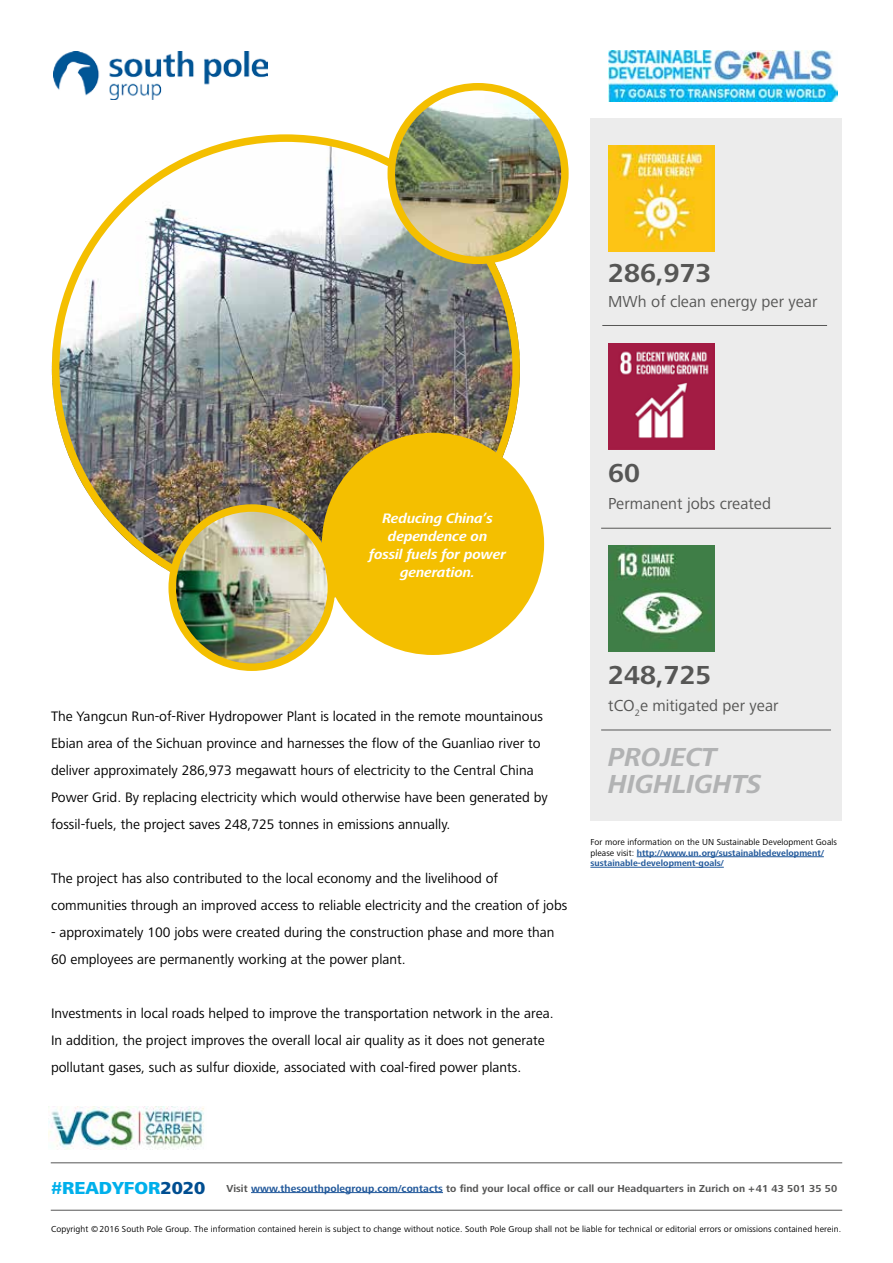
<style>
.page{position:relative;width:893px;height:1263px;background:#fff}
.page>*{position:absolute;margin:0;border:0;box-sizing:border-box;transform-origin:0 0}
.t1{font:italic 700 27px/27px "Frutiger Next LT";color:#b1b2b3}
.Page_Header{font:700 27px "Frutiger Next LT";color:#565655}
.t2{font:800 18px "Frutiger Next LT";color:#00b0eb}
.Page_Header-2{font:16.5px "Frutiger Next LT";color:#565655}
.t3{font:14.25px/27px "Frutiger Next LT";color:#000}
.t4{font:italic 700 14.25px/18px "Frutiger Next LT";letter-spacing:-.01em;color:#fff;text-align:center}
.t5{font:700 10.5px "Frutiger Next LT";letter-spacing:.01em;color:#565655}
.t6{font:9px "Frutiger Next LT";letter-spacing:.01em;color:#000}
.t7{font:700 9px/10.5px "Frutiger Next LT";letter-spacing:.01em;color:#22599b}
.s1{font-weight:400;color:#000}
.s2{color:#004e91}
.s3{color:#22599b}
</style>
<div class="page">
<div style="left:590px;top:118px;width:252px;height:702px;background:#ececec"></div>
<img style="left:52px;top:140px;width:468px;height:462px">
<hr style="left:602px;top:325px;width:225px;height:1px;background:#565655">
<hr style="left:601px;top:528px;width:230px;height:1px;background:#565655">
<hr style="left:601px;top:730px;width:230px;height:1px;background:#565655">
<hr style="left:51px;top:1162px;width:791px;height:1px;background:#565655">
<hr style="left:51px;top:1210px;width:791px;height:1px;background:#565655">
<img style="left:53px;top:51px;width:215px;height:49px">
<img style="left:608px;top:51px;width:230px;height:51px">
<hr style="left:637px;top:856px;width:187px;height:1px;background:#22599b">
<hr style="left:590px;top:867px;width:134px;height:1px;background:#22599b">
<div style="left:326px;top:436px;width:214px;height:215px;background:#f4bf00;border-radius:50%"></div>
<div style="left:322px;top:433px;width:222px;height:222px;border:8px solid #f4bf00;border-radius:50%"></div>
<img style="left:391px;top:87px;width:174px;height:173px;border-radius:87px">
<div style="left:387px;top:83px;width:182px;height:181px;border:8px solid #f4bf00;border-radius:50%"></div>
<img style="left:172px;top:508px;width:159px;height:159px;border-radius:80px">
<div style="left:168px;top:504px;width:167px;height:167px;border:8px solid #f4bf00;border-radius:50%"></div>
<hr style="left:251px;top:1192px;width:192px;height:1px;background:#22599b">
<img style="left:608px;top:145px;width:106px;height:106px">
<img style="left:608px;top:343px;width:106px;height:106px">
<img style="left:608px;top:545px;width:106px;height:106px">
<img style="left:48px;top:1107px;width:156px;height:43px">
<p class="Page_Header" style="left:608px;top:258px;width:105px">286,973</p>
<p class="Page_Header-2" style="left:608px;top:293px;width:211px">MWh of clean energy per year</p>
<p class="t4" style="left:369px;top:510px;width:138px">Reducing China’s dependence on<br>fossil fuels for power generation.</p>
<p class="Page_Header" style="left:608px;top:458px;width:33px">60</p>
<p class="Page_Header-2" style="left:608px;top:494px;width:164px">Permanent jobs created</p>
<p class="t3" style="left:51px;top:703px;width:498px">The Yangcun Run-of-River Hydropower Plant is located in the remote mountainous Ebian area of the Sichuan province and harnesses the flow of the Guanliao river to deliver approximately 286,973 megawatt hours of electricity to the Central China Power Grid. By replacing electricity which would otherwise have been generated by fossil-fuels, the project saves 248,725 tonnes in emissions annually.</p>
<p class="t3" style="left:51px;top:865px;width:518px">The project has also contributed to the local economy and the livelihood of communities through an improved access to reliable electricity and the creation of jobs</p>
<p class="t3" style="left:51px;top:919px;width:505px">- approximately 100 jobs were created during the construction phase and more than<br>60 employees are permanently working at the power plant.</p>
<p class="t3" style="left:51px;top:1000px;width:504px">Investments in local roads helped to improve the transportation network in the area.<br>In addition, the project improves the overall local air quality as it does not generate pollutant gases, such as sulfur dioxide, associated with coal-fired power plants.</p>
<p class="Page_Header" style="left:608px;top:660px;width:105px">248,725</p>
<p class="Page_Header-2" style="left:608px;top:696px;width:172px">tCO<sub>2</sub>e mitigated per year</p>
<p class="t1" style="left:608px;top:744px;width:155px">PROJECT<br>HIGHLIGHTS</p>
<p class="t7" style="left:590px;top:837px;width:248px"><span class="s1">For more information on the UN Sustainable Development Goals please visit:</span> http://www.un.org/sustainabledevelopment/ sustainable-development-goals/</p>
<p class="t2" style="left:51px;top:1178px;width:156px">#READYFOR<span class="s2">2020</span></p>
<p class="t5" style="left:226px;top:1182px;width:612px">Visit <span class="s3">www.thesouthpolegroup.com/contacts</span> to find your local office or call our Headquarters in Zurich on + 41 43 501 35 50</p>
<p class="t6" style="left:51px;top:1224px;width:792px">Copyright © 2016 South Pole Group. The information contained herein is subject to change without notice. South Pole Group shall not be liable for technical or editorial errors or omissions contained herein.</p>
</div>
